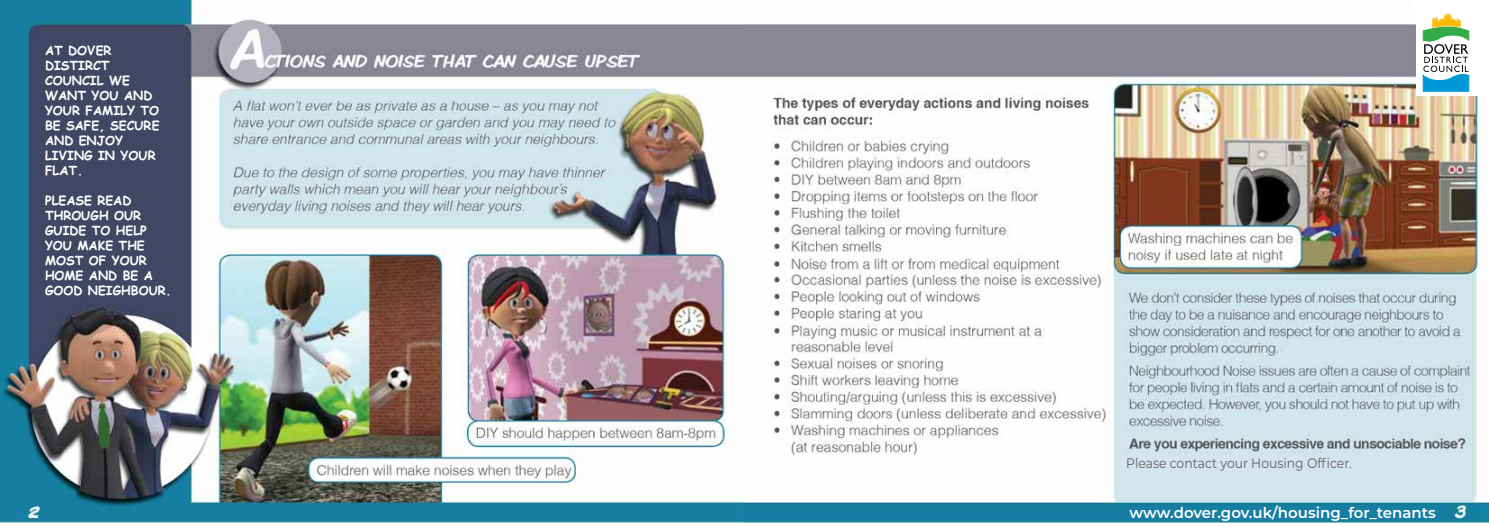
<style>
.page{position:relative;width:1489px;height:527px;background:#fff}
.page>*{position:absolute;margin:0;border:0;box-sizing:border-box;transform-origin:0 0}
.t1{font:600 15px "Montserrat";color:#fff}
.t2{font:13.75px "Montserrat";color:#646363;scale:.9 1}
.t3{font:700 12.5px/15px "Comic Sans MS";color:#fff}
</style>
<div class="page">
<img style="left:0;top:0;width:1488px;height:524px">
<div style="left:1415px;top:0;width:67px;height:96px;background:#fff"></div>
<svg style="left:1422px;top:13px;width:48px;height:79px"></svg>
<svg style="left:1422px;top:14px;width:46px;height:77px"></svg>
<p class="t3" style="left:45px;top:43px;width:116px">AT DOVER<br>DISTIRCT<br>COUNCIL WE<br>WANT YOU AND<br>YOUR FAMILY TO<br>BE SAFE, SECURE<br>AND ENJOY<br>LIVING IN YOUR<br>FLAT.</p>
<p class="t3" style="left:45px;top:193px;width:128px">PLEASE READ<br>THROUGH OUR<br>GUIDE TO HELP<br>YOU MAKE THE<br>MOST OF YOUR<br>HOME AND BE A<br>GOOD NEIGHBOUR.</p>
<p class="t2" style="left:1126px;top:453px;width:252px">Please contact your Housing Officer.</p>
<p class="t1" style="left:1129px;top:501px;width:308px">www.dover.gov.uk/housing_for_tenants</p>
</div>
